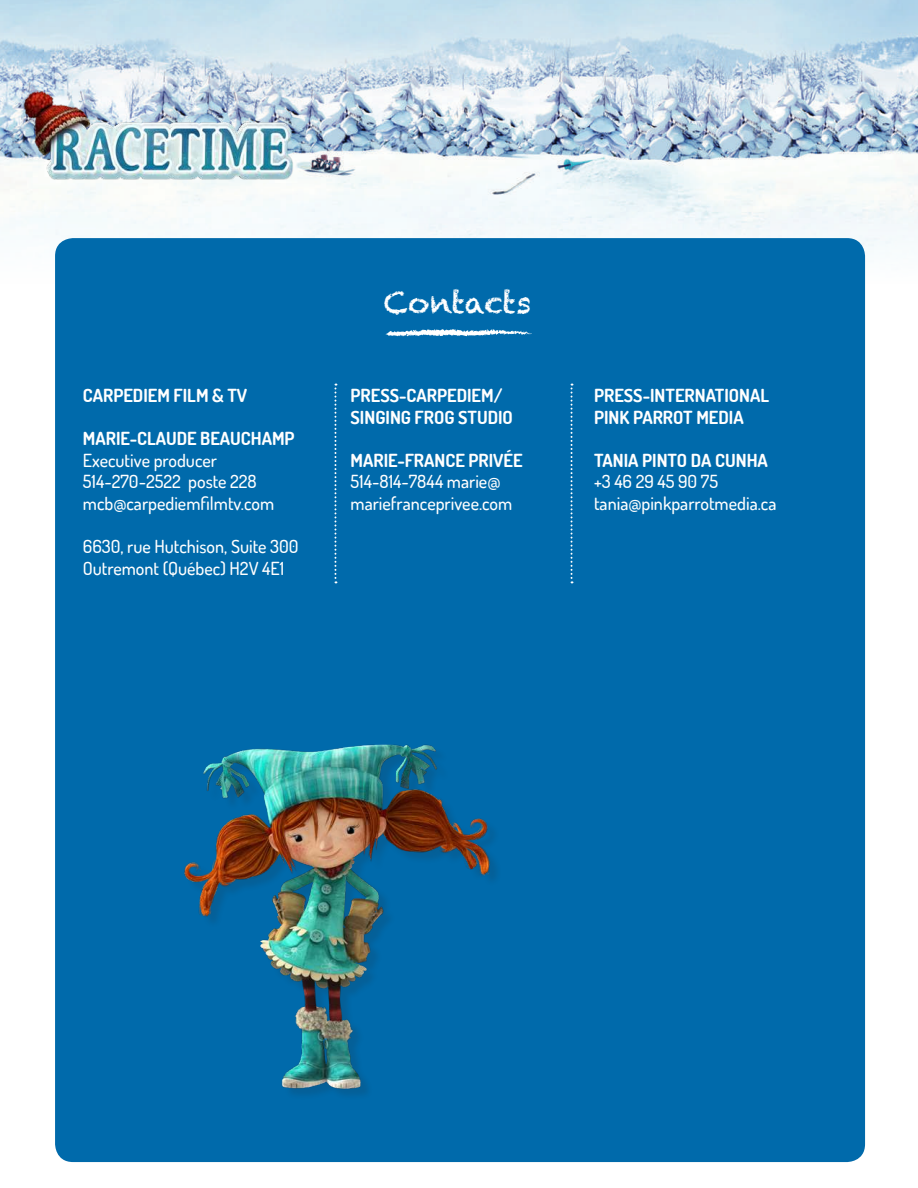
<style>
.page{position:relative;width:918px;height:1188px;background:#fff}
.page>*{position:absolute;margin:0;border:0;box-sizing:border-box;transform-origin:0 0}
.t1{font:30px "Chalkduster";letter-spacing:-.01em;color:#fff}
.t2{font:500 18px/21.6px "Dosis";color:#fff}
.t3{font:700 18px/21.6px "Dosis";color:#fff}
</style>
<div class="page">
<img style="left:0;top:0;width:918px;height:284px">
<div style="left:55px;top:238px;width:810px;height:924px;background:#006aab;border-radius:18px"></div>
<img style="left:184px;top:744px;width:312px;height:351px">
<svg style="left:386px;top:329px;width:146px;height:8px"></svg>
<img style="left:19px;top:83px;width:287px;height:109px">
<svg style="left:335px;top:384px;width:1px;height:199px"></svg>
<svg style="left:571px;top:384px;width:2px;height:199px"></svg>
<p class="t3" style="left:83px;top:384px;width:166px">CARPEDIEM FILM &amp; TV</p>
<p class="t3" style="left:83px;top:428px;width:213px">MARIE-CLAUDE BEAUCHAMP</p>
<p class="t2" style="left:83px;top:449px;width:193px">Executive producer<br>514-270-2522 poste 228 mcb@carpediemfilmtv.com</p>
<p class="t2" style="left:83px;top:535px;width:217px">6630, rue Hutchison, Suite 300<br>Outremont (Québec) H2V 4E1</p>
<h1 class="t1" style="left:384px;top:285px;width:149px">Contacts</h1>
<p class="t3" style="left:351px;top:384px;width:164px">PRESS-CARPEDIEM/<br>SINGING FROG STUDIO</p>
<p class="t3" style="left:351px;top:449px;width:174px">MARIE-FRANCE PRIVÉE</p>
<p class="t2" style="left:351px;top:471px;width:163px">514-814-7844 marie@ mariefranceprivee.com</p>
<p class="t3" style="left:594px;top:384px;width:177px">PRESS-INTERNATIONAL<br>PINK PARROT MEDIA</p>
<p class="t3" style="left:594px;top:449px;width:175px">TANIA PINTO DA CUNHA</p>
<p class="t2" style="left:594px;top:471px;width:184px">+3 46 29 45 90 75 tania@pinkparrotmedia.ca</p>
</div>
